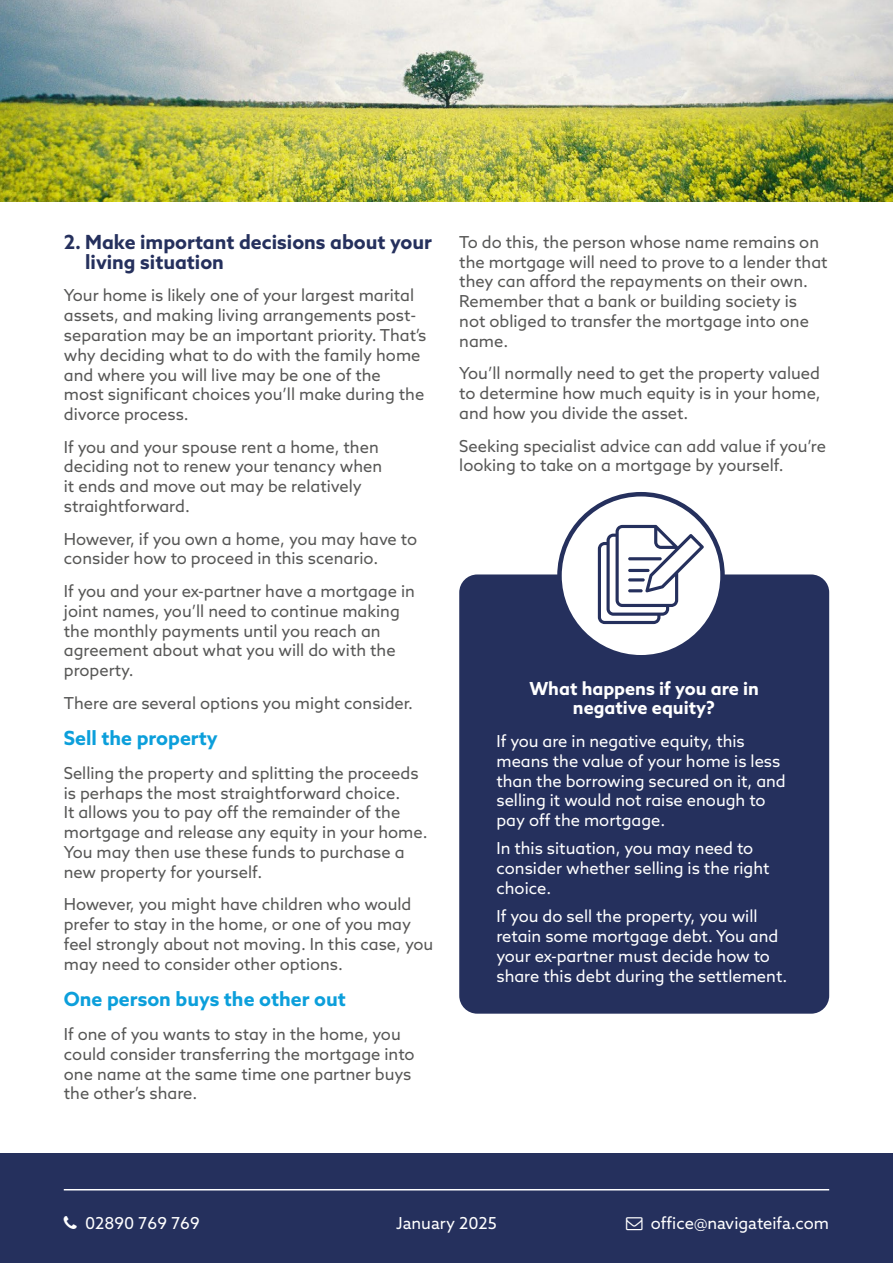
<style>
.page{position:relative;width:893px;height:1263px;background:#fff}
.page>*{position:absolute;margin:0;border:0;box-sizing:border-box;transform-origin:0 0}
.t1{font:700 19.5px/19.8px "Azo Sans";color:#25305d}
.t2{font:700 19.5px "Azo Sans";color:#0c9fdb}
.t3{font:700 18px/19.8px "Azo Sans";color:#fff;text-align:center}
.t4{font:16.5px/19.8px "Azo Sans";color:#575756}
.t5{font:16.5px/19.8px "Azo Sans";color:#fff}
.t6{font:15px "Azo Sans";color:#fff}
</style>
<div class="page">
<img style="left:0;top:0;width:893px;height:202px">
<div style="left:0;top:1153px;width:893px;height:110px;background:#25305d"></div>
<hr style="left:64px;top:1189px;width:765px;height:1px;background:#fff">
<div style="left:459px;top:574px;width:370px;height:440px;background:#25305d;border-radius:18px"></div>
<div style="left:559px;top:494px;width:163px;height:163px;background:#fff;border-radius:50%"></div>
<div style="left:557px;top:492px;width:168px;height:167px;border:4px solid #25305d;border-radius:50%"></div>
<svg style="left:598px;top:525px;width:106px;height:99px"></svg>
<p class="t6" style="left:442px;top:56px;width:10px">5</p>
<p class="t1" style="left:85px;top:232px;width:348px;text-indent:-21px">2. Make important decisions about your living situation</p>
<p class="t4" style="left:64px;top:285px;width:364px">Your home is likely one of your largest marital assets, and making living arrangements post&shy;separation may be an important priority. That’s why deciding what to do with the family home and where you will live may be one of the<br>most significant choices you’ll make during the divorce process.</p>
<p class="t4" style="left:64px;top:437px;width:320px">If you and your spouse rent a home, then deciding not to renew your tenancy when it ends and move out may be relatively straightforward.</p>
<p class="t4" style="left:64px;top:529px;width:355px">However, if you own a home, you may have to consider how to proceed in this scenario.</p>
<p class="t4" style="left:64px;top:581px;width:352px">If you and your ex-partner have a mortgage in joint names, you’ll need to continue making the monthly payments until you reach an agreement about what you will do with the property.</p>
<p class="t4" style="left:64px;top:693px;width:350px">There are several options you might consider.</p>
<p class="t2" style="left:64px;top:725px;width:155px">Sell the property</p>
<p class="t4" style="left:64px;top:763px;width:365px">Selling the property and splitting the proceeds is perhaps the most straightforward choice.<br>It allows you to pay off the remainder of the mortgage and release any equity in your home.<br>You may then use these funds to purchase a new property for yourself.</p>
<p class="t4" style="left:64px;top:894px;width:371px">However, you might have children who would prefer to stay in the home, or one of you may feel strongly about not moving. In this case, you may need to consider other options.</p>
<p class="t2" style="left:64px;top:986px;width:284px">One person buys the other out</p>
<p class="t4" style="left:64px;top:1024px;width:352px">If one of you wants to stay in the home, you could consider transferring the mortgage into one name at the same time one partner buys the other’s share.</p>
<p class="t4" style="left:459px;top:232px;width:370px">To do this, the person whose name remains on the mortgage will need to prove to a lender that they can afford the repayments on their own.<br>Remember that a bank or building society is<br>not obliged to transfer the mortgage into one name.</p>
<p class="t4" style="left:459px;top:363px;width:363px;text-align:justify">You’ll normally need to get the property valued to determine how much equity is in your home, and how you divide the asset.</p>
<p class="t4" style="left:459px;top:435px;width:368px">Seeking specialist advice can add value if you’re looking to take on a mortgage by yourself.</p>
<p class="t3" style="left:529px;top:678px;width:231px">What happens if you are in negative equity?</p>
<p class="t5" style="left:496px;top:731px;width:291px">If you are in negative equity, this means the value of your home is less than the borrowing secured on it, and selling it would not raise enough to pay off the mortgage.</p>
<p class="t5" style="left:496px;top:838px;width:275px">In this situation, you may need to consider whether selling is the right choice.</p>
<p class="t5" style="left:496px;top:906px;width:292px">If you do sell the property, you will retain some mortgage debt. You and your ex-partner must decide how to share this debt during the settlement.</p>
<p class="t5" style="left:85px;top:1213px;width:116px">02890 769 769</p>
<p class="t5" style="left:651px;top:1213px;width:180px">office@navigateifa.com</p>
<p class="t5" style="left:396px;top:1213px;width:102px">January 2025</p>
</div>
